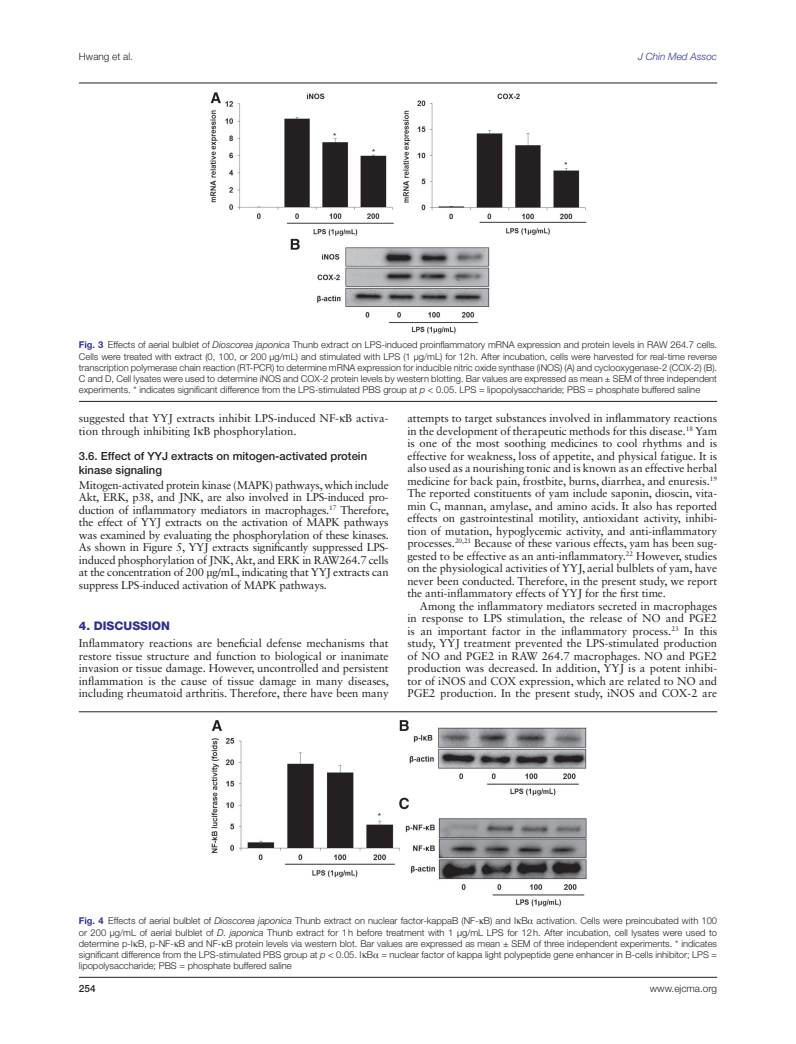
<style>
.page{position:relative;width:796px;height:1044px;background:#fff}
.page>*{position:absolute;margin:0;border:0;box-sizing:border-box;transform-origin:0 0}
.t1{font:800 11.88px "Helvetica Neue LT Std";color:#2e3092}
.t2{font:11.25px/12.5px "Sabon LT Std";letter-spacing:-.005em;color:#231f20;text-align:justify}
.t3{font:500 11.25px/13.8px "Helvetica Neue LT Std";color:#231f20}
.t4{font:300 10px "Helvetica Neue LT Std";color:#231f20}
.t5{font:italic 300 10px "Helvetica Neue LT Std";color:#2e3092}
.t6{font:500 10px "Helvetica Neue LT Std";color:#231f20}
.t7{font:300 9.38px/11.2px "Helvetica Neue LT Std";color:#231f20;text-align:justify}
.s1{font-weight:700;color:#2e3092}
.s2{font-style:italic}
.s3{font-family:"Gandhari Unicode"}
.s4{font-family:"Gandhari Unicode";font-weight:400}
</style>
<div class="page">
<img style="left:210px;top:92px;width:377px;height:242px">
<hr style="left:79px;top:82px;width:638px;height:1px;background:#231f20">
<hr style="left:79px;top:401px;width:638px;height:1px;background:#231f20">
<img style="left:211px;top:720px;width:376px;height:187px">
<hr style="left:79px;top:711px;width:638px;height:1px;background:#231f20">
<hr style="left:79px;top:976px;width:638px;height:1px;background:#231f20">
<p class="t4" style="left:79px;top:51px;width:56px">Hwang et al.</p>
<p class="t5" style="left:638px;top:51px;width:81px">J Chin Med Assoc</p>
<p class="t7" style="left:79px;top:339px;width:639px"><span class="s1">Fig. 3</span> Effects of aerial bulblet of <span class="s2">Dioscorea japonica</span> Thunb extract on LPS-induced proinflammatory mRNA expression and protein levels in RAW 264.7 cells.<br>Cells were treated with extract (0, 100, or 200 μg/mL) and stimulated with LPS (1 μg/mL) for 12h. After incubation, cells were harvested for real-time reverse transcription polymerase chain reaction (RT-PCR) to determine mRNA expression for inducible nitric oxide synthase (iNOS) (A) and cyclooxygenase-2 (COX-2) (B).<br>C and D, Cell lysates were used to determine iNOS and COX-2 protein levels by western blotting. Bar values are expressed as mean ± SEM of three independent experiments. * indicates significant difference from the LPS-stimulated PBS group at <span class="s2">p</span> &lt; 0.05. LPS = lipopolysaccharide; PBS = phosphate buffered saline</p>
<p class="t2" style="left:79px;top:412px;width:311px">suggested that YYJ extracts inhibit LPS-induced NF-<span class="s3">κ</span>B activa&shy;tion through inhibiting I<span class="s3">κ</span>B phosphorylation.</p>
<p class="t3" style="left:79px;top:448px;width:290px">3.6. Effect of YYJ extracts on mitogen-activated protein kinase signaling</p>
<p class="t2" style="left:79px;top:478px;width:311px">Mitogen-activated protein kinase (MAPK) pathways, which include Akt, ERK, p38, and JNK, are also involved in LPS-induced pro&shy;duction of inflammatory mediators in macrophages.<sup>17</sup> Therefore, the effect of YYJ extracts on the activation of MAPK pathways was examined by evaluating the phosphorylation of these kinases.<br>As shown in Figure 5, YYJ extracts significantly suppressed LPS&shy;induced phosphorylation of JNK, Akt, and ERK in RAW264.7 cells at the concentration of 200 μg/mL, indicating that YYJ extracts can suppress LPS-induced activation of MAPK pathways.</p>
<p class="t1" style="left:79px;top:618px;width:93px">4. DISCUSSION</p>
<p class="t2" style="left:79px;top:637px;width:311px">Inflammatory reactions are beneficial defense mechanisms that restore tissue structure and function to biological or inanimate invasion or tissue damage. However, uncontrolled and persistent inflammation is the cause of tissue damage in many diseases, including rheumatoid arthritis. Therefore, there have been many</p>
<p class="t2" style="left:407px;top:412px;width:311px">attempts to target substances involved in inflammatory reactions in the development of therapeutic methods for this disease.<sup>18</sup> Yam is one of the most soothing medicines to cool rhythms and is effective for weakness, loss of appetite, and physical fatigue. It is also used as a nourishing tonic and is known as an effective herbal medicine for back pain, frostbite, burns, diarrhea, and enuresis.<sup>19<br></sup>The reported constituents of yam include saponin, dioscin, vita&shy;min C, mannan, amylase, and amino acids. It also has reported effects on gastrointestinal motility, antioxidant activity, inhibi&shy;tion of mutation, hypoglycemic activity, and anti-inflammatory processes.<sup>20,21</sup> Because of these various effects, yam has been sug&shy;gested to be effective as an anti-inflammatory.<sup>22</sup> However, studies on the physiological activities of YYJ, aerial bulblets of yam, have never been conducted. Therefore, in the present study, we report the anti-inflammatory effects of YYJ for the first time.</p>
<p class="t2" style="left:407px;top:599px;width:311px;text-indent:12px">Among the inflammatory mediators secreted in macrophages in response to LPS stimulation, the release of NO and PGE2 is an important factor in the inflammatory process.<sup>23</sup> In this study, YYJ treatment prevented the LPS-stimulated production of NO and PGE2 in RAW 264.7 macrophages. NO and PGE2 production was decreased. In addition, YYJ is a potent inhibi&shy;tor of iNOS and COX expression, which are related to NO and PGE2 production. In the present study, iNOS and COX-2 are</p>
<p class="t7" style="left:79px;top:915px;width:639px"><span class="s1">Fig. 4</span> Effects of aerial bulblet of <span class="s2">Dioscorea japonica</span> Thunb extract on nuclear factor-kappaB (NF-<span class="s4">κ</span>B) and I<span class="s4">κ</span>B<span class="s4">α</span> activation. Cells were preincubated with 100 or 200 μg/mL of aerial bulblet of <span class="s2">D. japonica</span> Thunb extract for 1h before treatment with 1 μg/mL LPS for 12h. After incubation, cell lysates were used to determine p-I<span class="s4">κ</span>B, p-NF-<span class="s4">κ</span>B and NF-<span class="s4">κ</span>B protein levels via western blot. Bar values are expressed as mean ± SEM of three independent experiments. * indicates significant difference from the LPS-stimulated PBS group at <span class="s2">p</span> &lt; 0.05. I<span class="s4">κ</span>B<span class="s4">α</span> = nuclear factor of kappa light polypeptide gene enhancer in B-cells inhibitor; LPS = lipopolysaccharide; PBS = phosphate buffered saline</p>
<p class="t6" style="left:79px;top:981px;width:18px">254</p>
<p class="t4" style="left:649px;top:981px;width:69px">www.ejcma.org</p>
</div>
